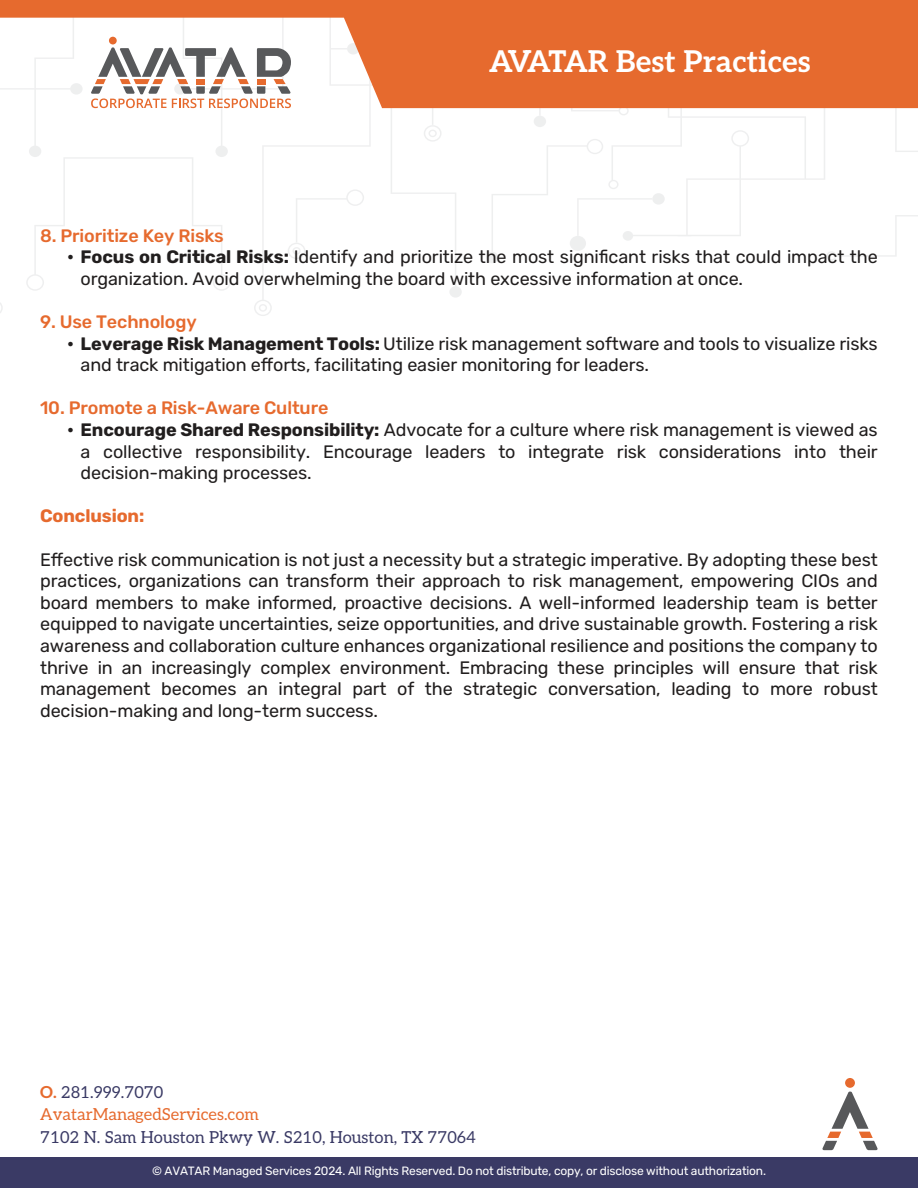
<style>
.page{position:relative;width:918px;height:1188px;background:#fff}
.page>*{position:absolute;margin:0;border:0;box-sizing:border-box;transform-origin:0 0}
.t1{font:700 30px "Aleo";color:#fff}
.t2{font:18px/21.6px "Rubik";letter-spacing:-.005em;color:#211e1e}
.t3{font:500 18px "Rubik";letter-spacing:-.005em;color:#e66a2e}
.t4{font:700 18px "Rubik";letter-spacing:-.005em;color:#e66a2e}
.t5{font:16.5px "Aleo";color:#3a3a65}
.t6{font:16.5px/22.5px "Aleo";color:#e66a2e}
.t7{font:12px "Rubik";letter-spacing:-.015em;color:#fff}
.s1{font-weight:700}
.s2{color:#3a3a65}
</style>
<div class="page">
<svg style="left:652px;top:108px;width:266px;height:152px"></svg>
<svg style="left:364px;top:108px;width:98px;height:189px"></svg>
<svg style="left:424px;top:108px;width:228px;height:144px"></svg>
<div style="left:570px;top:236px;width:16px;height:15px;background:#eeefef;border-radius:50%"></div>
<div style="left:623px;top:231px;width:10px;height:10px;background:#eeefef;border-radius:50%"></div>
<div style="left:534px;top:116px;width:12px;height:11px;background:#eeefef;border-radius:50%"></div>
<div style="left:486px;top:252px;width:13px;height:11px;background:#eeefef;border-radius:50%"></div>
<div style="left:652px;top:193px;width:13px;height:12px;background:#eeefef;border-radius:50%"></div>
<svg style="left:0;top:108px;width:364px;height:208px"></svg>
<svg style="left:0;top:0;width:918px;height:108px;fill:#e66a2e"></svg>
<div style="left:845px;top:1078px;width:10px;height:10px;background:#e66a2e;border-radius:50%"></div>
<svg style="left:822px;top:1092px;width:56px;height:58px"></svg>
<div style="left:0;top:1158px;width:918px;height:30px;background:#3a3a65"></div>
<h1 class="t1" style="left:489px;top:37px;width:323px">AVATAR Best Practices</h1>
<p class="t3" style="left:40px;top:225px;width:185px">8. Prioritize Key Risks</p>
<p class="t2" style="left:81px;top:247px;width:799px;text-indent:-14px"><span class="s1">• Focus on Critical Risks:</span> Identify and prioritize the most significant risks that could impact the organization. Avoid overwhelming the board with excessive information at once.</p>
<p class="t3" style="left:40px;top:311px;width:158px">9. Use Technology</p>
<p class="t2" style="left:81px;top:333px;width:799px;text-indent:-14px"><span class="s1">• Leverage Risk Management Tools:</span> Utilize risk management software and tools to visualize risks and track mitigation efforts, facilitating easier monitoring for leaders.</p>
<p class="t3" style="left:40px;top:398px;width:290px">10. Promote a Risk-Aware Culture</p>
<p class="t2" style="left:81px;top:419px;width:799px;text-align:justify;text-indent:-14px"><span class="s1">• Encourage Shared Responsibility:</span> Advocate for a culture where risk management is viewed as a collective responsibility. Encourage leaders to integrate risk considerations into their decision-making processes.</p>
<p class="t4" style="left:40px;top:506px;width:106px">Conclusion:</p>
<p class="t2" style="left:40px;top:549px;width:839px;text-align:justify">Effective risk communication is not just a necessity but a strategic imperative. By adopting these best practices, organizations can transform their approach to risk management, empowering CIOs and board members to make informed, proactive decisions. A well-informed leadership team is better equipped to navigate uncertainties, seize opportunities, and drive sustainable growth. Fostering a risk awareness and collaboration culture enhances organizational resilience and positions the company to thrive in an increasingly complex environment. Embracing these principles will ensure that risk management becomes an integral part of the strategic conversation, leading to more robust decision-making and long-term success.</p>
<p class="t6" style="left:40px;top:1080px;width:220px"><span class="s1">O.</span> <span class="s2">281.999.7070<br></span>AvatarManagedServices.com</p>
<p class="t5" style="left:40px;top:1124px;width:437px">7102 N. Sam Houston Pkwy W. S210, Houston, TX 77064</p>
<p class="t7" style="left:152px;top:1164px;width:615px">© AVATAR Managed Services 2024. All Rights Reserved. Do not distribute, copy, or disclose without authorization.</p>
</div>
